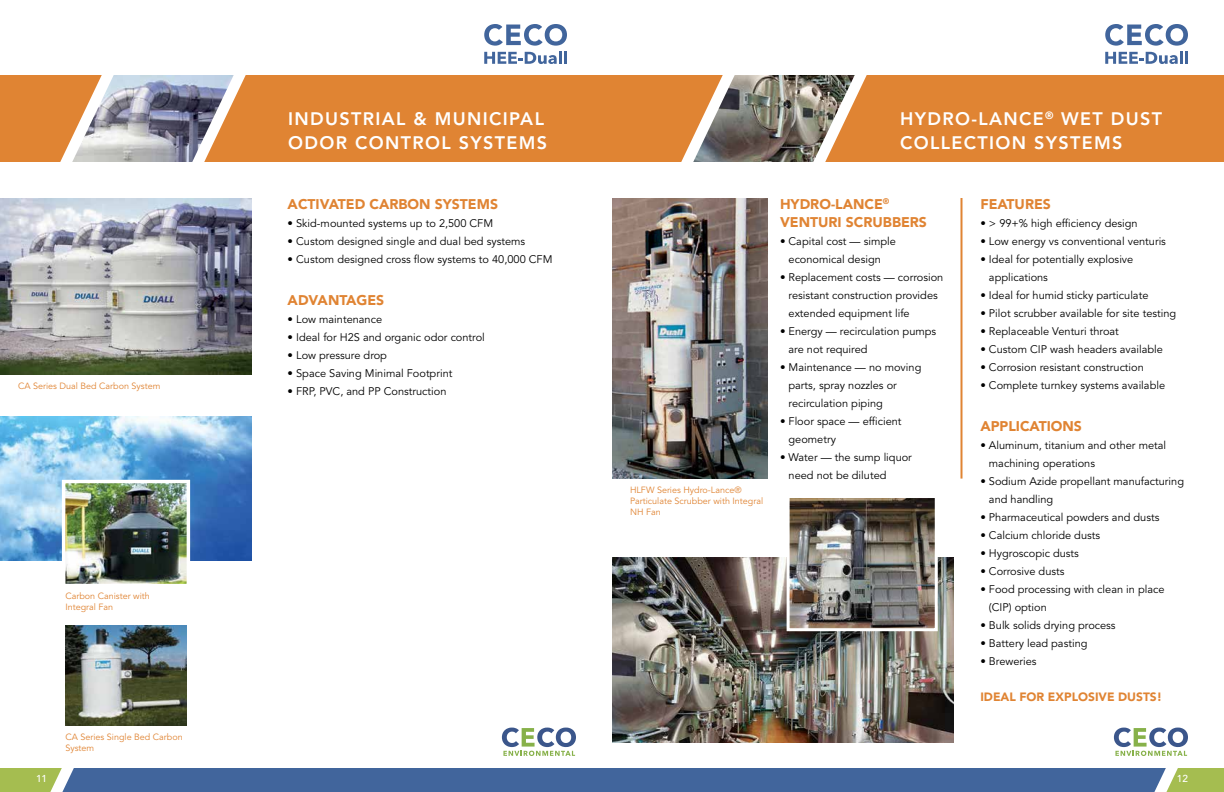
<style>
.page{position:relative;width:1224px;height:792px;background:#fff}
.page>*{position:absolute;margin:0;border:0;box-sizing:border-box;transform-origin:0 0}
.t1{font:800 18px/24px "Avenir LT Std";letter-spacing:.075em;color:#fff}
.t2{font:900 14px/18px "Avenir LT Std";color:#e08433}
.t3{font:900 12px "Avenir LT Std";color:#e08433}
.t4{font:11px/18px "Avenir LT Std";color:#000}
.t5{font:500 10px "Avenir LT Std";color:#fff}
.t6{font:9px/11px "Avenir LT Std";color:#e08433}
</style>
<div class="page">
<img style="left:612px;top:558px;width:342px;height:185px">
<svg style="left:0;top:768px;width:1224px;height:24px;background:#4d6f97"></svg>
<img style="left:0;top:416px;width:252px;height:145px">
<img style="left:0;top:198px;width:252px;height:176px">
<img style="left:60px;top:478px;width:132px;height:106px">
<img style="left:65px;top:626px;width:122px;height:99px">
<img style="left:612px;top:198px;width:156px;height:281px">
<img style="left:785px;top:498px;width:154px;height:135px">
<svg style="left:1105px;top:24px;width:83px;height:40px"></svg>
<svg style="left:0;top:75px;width:1224px;height:87px;background:#d0894c"></svg>
<svg style="left:484px;top:24px;width:83px;height:40px"></svg>
<svg style="left:1114px;top:728px;width:74px;height:28px"></svg>
<svg style="left:502px;top:728px;width:74px;height:28px"></svg>
<hr style="left:961px;top:198px;width:2px;height:281px;background:#e08433">
<p class="t6" style="left:18px;top:382px;width:144px">CA Series Dual Bed Carbon System</p>
<p class="t6" style="left:65px;top:591px;width:86px">Carbon Canister with<br>Integral Fan</p>
<p class="t6" style="left:65px;top:733px;width:119px">CA Series Single Bed Carbon<br>System</p>
<h1 class="t1" style="left:288px;top:109px;width:261px">INDUSTRIAL &amp; MUNICIPAL<br>ODOR CONTROL SYSTEMS</h1>
<h1 class="t1" style="left:900px;top:109px;width:264px">HYDRO-LANCE<sup>®</sup> WET DUST<br>COLLECTION SYSTEMS</h1>
<p class="t2" style="left:288px;top:196px;width:212px">ACTIVATED CARBON SYSTEMS</p>
<p class="t4" style="left:288px;top:215px;width:207px">• Skid-mounted systems up to 2,500 CFM</p>
<p class="t4" style="left:288px;top:233px;width:239px">• Custom designed single and dual bed systems</p>
<p class="t4" style="left:288px;top:251px;width:266px">• Custom designed cross flow systems to 40,000 CFM</p>
<p class="t2" style="left:288px;top:292px;width:98px">ADVANTAGES</p>
<p class="t4" style="left:288px;top:311px;width:96px">• Low maintenance</p>
<p class="t4" style="left:288px;top:329px;width:199px">• Ideal for H2S and organic odor control</p>
<p class="t4" style="left:288px;top:347px;width:101px">• Low pressure drop</p>
<p class="t4" style="left:288px;top:365px;width:166px">• Space Saving Minimal Footprint</p>
<p class="t4" style="left:288px;top:383px;width:160px">• FRP, PVC, and PP Construction</p>
<p class="t6" style="left:630px;top:486px;width:135px">HLFW Series Hydro-Lance®<br>Particulate Scrubber with Integral<br>NH Fan</p>
<p class="t2" style="left:780px;top:196px;width:148px">HYDRO-LANCE<sup>®<br></sup>VENTURI SCRUBBERS</p>
<p class="t4" style="left:780px;top:233px;width:117px;text-align:center">• Capital cost — simple economical design</p>
<p class="t4" style="left:789px;top:269px;width:156px;text-indent:-9px">• Replacement costs — corrosion resistant construction provides extended equipment life</p>
<p class="t4" style="left:789px;top:323px;width:149px;text-indent:-9px">• Energy — recirculation pumps are not required</p>
<p class="t4" style="left:789px;top:359px;width:134px;text-indent:-9px">• Maintenance — no moving parts, spray nozzles or recirculation piping</p>
<p class="t4" style="left:789px;top:413px;width:115px;text-indent:-9px">• Floor space — efficient geometry</p>
<p class="t4" style="left:789px;top:449px;width:125px;text-indent:-9px">• Water — the sump liquor need not be diluted</p>
<p class="t2" style="left:980px;top:196px;width:72px">FEATURES</p>
<p class="t4" style="left:980px;top:215px;width:159px">• &gt; 99+% high efficiency design</p>
<p class="t4" style="left:980px;top:233px;width:187px">• Low energy vs conventional venturis</p>
<p class="t4" style="left:989px;top:251px;width:146px;text-indent:-9px">• Ideal for potentially explosive applications</p>
<p class="t4" style="left:980px;top:287px;width:170px">• Ideal for humid sticky particulate</p>
<p class="t4" style="left:980px;top:305px;width:197px">• Pilot scrubber available for site testing</p>
<p class="t4" style="left:980px;top:323px;width:140px">• Replaceable Venturi throat</p>
<p class="t4" style="left:980px;top:341px;width:184px">• Custom CIP wash headers available</p>
<p class="t4" style="left:980px;top:359px;width:165px">• Corrosion resistant construction</p>
<p class="t4" style="left:980px;top:377px;width:186px">• Complete turnkey systems available</p>
<p class="t2" style="left:980px;top:418px;width:103px">APPLICATIONS</p>
<p class="t4" style="left:989px;top:437px;width:179px;text-indent:-9px">• Aluminum, titanium and other metal machining operations</p>
<p class="t4" style="left:989px;top:473px;width:197px;text-indent:-9px">• Sodium Azide propellant manufacturing and handling</p>
<p class="t4" style="left:980px;top:509px;width:181px">• Pharmaceutical powders and dusts</p>
<p class="t4" style="left:980px;top:527px;width:121px">• Calcium chloride dusts</p>
<p class="t4" style="left:980px;top:545px;width:100px">• Hygroscopic dusts</p>
<p class="t4" style="left:980px;top:563px;width:86px">• Corrosive dusts</p>
<p class="t4" style="left:989px;top:581px;width:177px;text-indent:-9px">• Food processing with clean in place (CIP) option</p>
<p class="t4" style="left:980px;top:617px;width:137px">• Bulk solids drying process</p>
<p class="t4" style="left:980px;top:635px;width:109px">• Battery lead pasting</p>
<p class="t4" style="left:980px;top:653px;width:58px">• Breweries</p>
<p class="t3" style="left:980px;top:691px;width:183px">IDEAL FOR EXPLOSIVE DUSTS!</p>
<p class="t5" style="left:36px;top:772px;width:13px">11</p>
<p class="t5" style="left:1177px;top:772px;width:13px">12</p>
</div>
